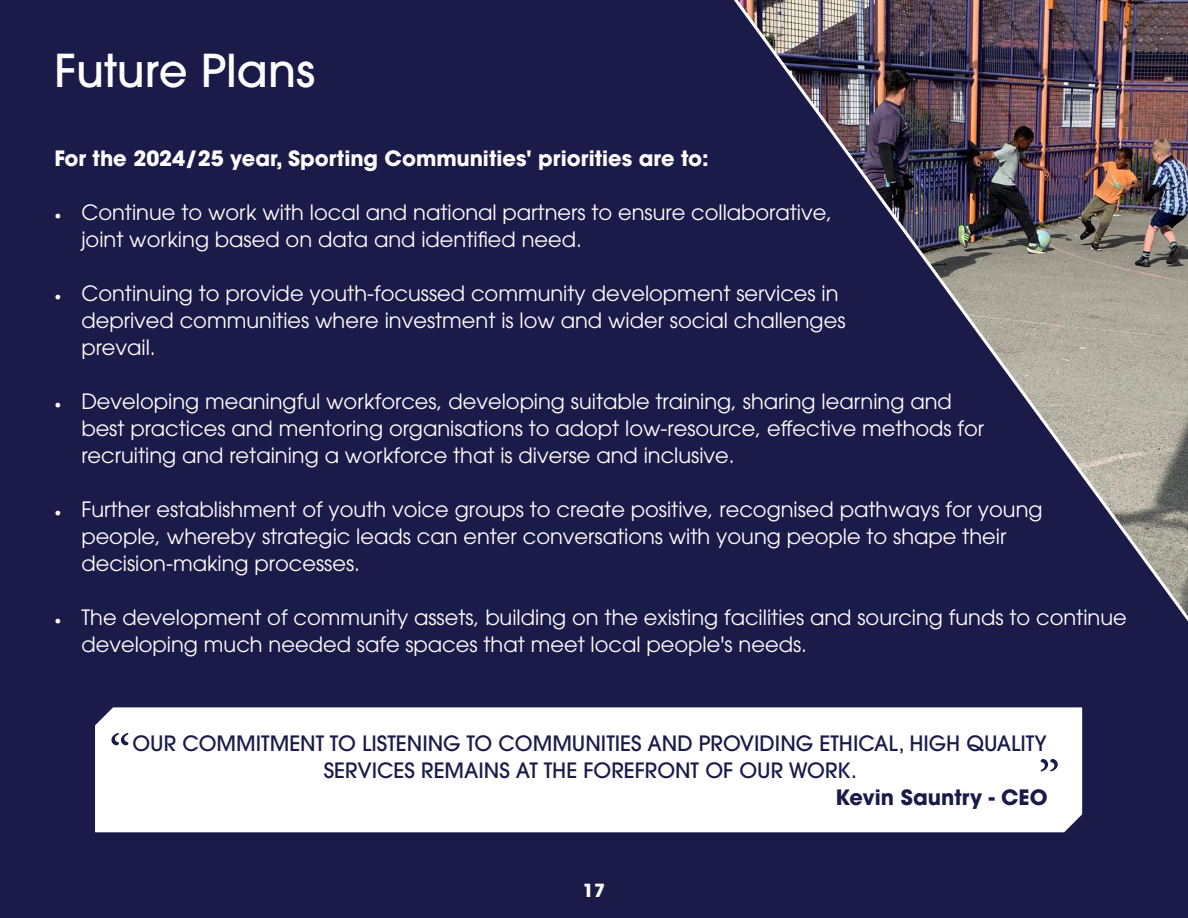
<style>
.page{position:relative;width:1188px;height:918px;background:#1b1b4a}
.page>*{position:absolute;margin:0;border:0;box-sizing:border-box;transform-origin:0 0}
.t1{font:54px "Minion Pro";color:#1b1b4a}
.t2{font:500 45px "ITC Avant Garde Pro";color:#fff}
.t3{font:21px/27px "ITC Avant Garde Pro";color:#fff}
.t4{font:500 21px/27px "ITC Avant Garde Pro";color:#1b1b4a;text-align:center}
.t5{font:700 21px "ITC Avant Garde Pro";color:#fff}
.t6{font:700 21px "ITC Avant Garde Pro";color:#1b1b4a}
.t7{font:700 18px "ITC Avant Garde Pro";color:#fff}
.s1{font-family:"Minion Pro";font-size:18px}
</style>
<div class="page">
<div style="left:95px;top:707px;width:987px;height:125px;background:#fff"></div>
<img style="left:734px;top:0;width:454px;height:622px">
<p class="t2" style="left:54px;top:42px;width:262px">Future Plans</p>
<p class="t5" style="left:54px;top:144px;width:656px">For the 2024/25 year, Sporting Communities' priorities are to:</p>
<p class="t3" style="left:81px;top:198px;width:752px;text-indent:-27px"><span class="s1">•</span> Continue to work with local and national partners to ensure collaborative, joint working based on data and identified need.</p>
<p class="t3" style="left:81px;top:279px;width:766px;text-indent:-27px"><span class="s1">•</span> Continuing to provide youth-focussed community development services in deprived communities where investment is low and wider social challenges prevail.</p>
<p class="t3" style="left:81px;top:387px;width:904px;text-indent:-27px"><span class="s1">•</span> Developing meaningful workforces, developing suitable training, sharing learning and best practices and mentoring organisations to adopt low-resource, effective methods for recruiting and retaining a workforce that is diverse and inclusive.</p>
<p class="t3" style="left:81px;top:495px;width:963px;text-indent:-27px"><span class="s1">•</span> Further establishment of youth voice groups to create positive, recognised pathways for young people, whereby strategic leads can enter conversations with young people to shape their decision-making processes.</p>
<p class="t3" style="left:81px;top:603px;width:1047px;text-indent:-27px"><span class="s1">•</span> The development of community assets, building on the existing facilities and sourcing funds to continue developing much needed safe spaces that meet local people's needs.</p>
<p class="t1" style="left:109px;top:718px;width:23px">“</p>
<p class="t4" style="left:132px;top:729px;width:916px">OUR COMMITMENT TO LISTENING TO COMMUNITIES AND PROVIDING ETHICAL, HIGH QUALITY<br>SERVICES REMAINS AT THE FOREFRONT OF OUR WORK.</p>
<p class="t6" style="left:835px;top:783px;width:214px">Kevin Sauntry - CEO</p>
<p class="t1" style="left:1038px;top:744px;width:23px">”</p>
<p class="t7" style="left:583px;top:878px;width:24px">17</p>
</div>
